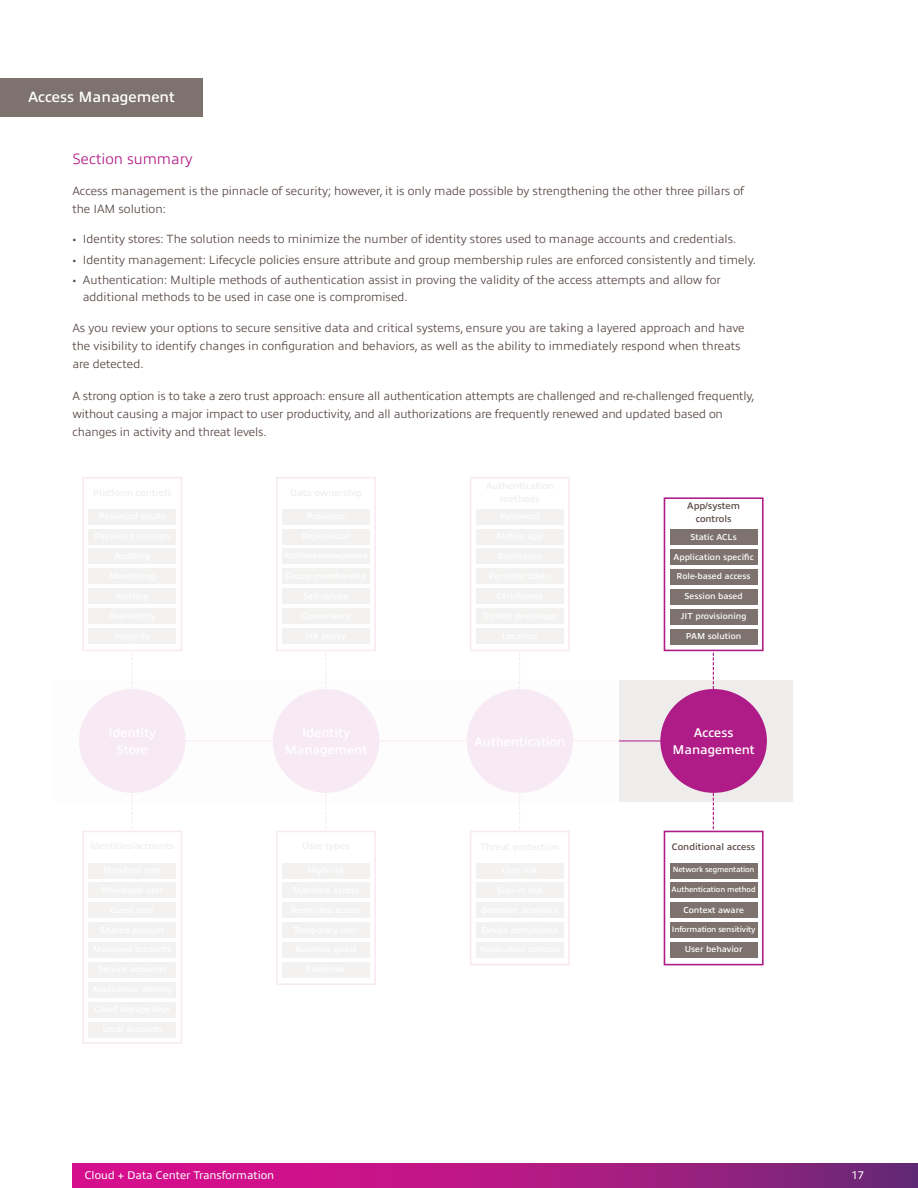
<style>
.page{position:relative;width:918px;height:1188px;background:#fff}
.page>*{position:absolute;margin:0;border:0;box-sizing:border-box;transform-origin:0 0}
.t1{font:600 15px "Allumi Pro";color:#fff}
.t2{font:300 15px "Allumi Pro";color:#b01c87}
.t3{font:600 12.75px/16.6px "Allumi Pro";color:#fff;text-align:center}
.t4{font:300 12px/18px "Allumi Pro";color:#554742}
.t5{font:11.25px "Allumi Pro";color:#fff}
.t6{font:600 9.45px/12.8px "Allumi Pro";color:#554742;text-align:center}
.t7{font:600 8.7px "Allumi Pro";color:#fff}
.t8{font:600 7.95px "Allumi Pro";letter-spacing:-.02em;color:#fff}
.t9{font:600 7.65px "Allumi Pro";letter-spacing:-.01em;color:#fff}
</style>
<div class="page">
<div style="left:0;top:78px;width:202px;height:39px;background:#7d726d"></div>
<svg style="left:72px;top:1163px;width:846px;height:25px;background:#af1983"></svg>
<div style="left:54px;top:680px;width:739px;height:122px;background:#efedec"></div>
<svg style="left:713px;top:653px;width:1px;height:36px"></svg>
<svg style="left:713px;top:793px;width:1px;height:36px"></svg>
<div style="left:664px;top:831px;width:100px;height:134px;border:2px solid #b01c87"></div>
<div style="left:670px;top:863px;width:87px;height:15px;background:#7d726d"></div>
<div style="left:670px;top:883px;width:87px;height:15px;background:#7d726d"></div>
<div style="left:670px;top:902px;width:87px;height:16px;background:#7d726d"></div>
<div style="left:670px;top:922px;width:87px;height:16px;background:#7d726d"></div>
<div style="left:670px;top:942px;width:87px;height:16px;background:#7d726d"></div>
<div style="left:664px;top:497px;width:100px;height:154px;border:2px solid #b01c87"></div>
<div style="left:670px;top:529px;width:87px;height:16px;background:#7d726d"></div>
<div style="left:670px;top:549px;width:87px;height:16px;background:#7d726d"></div>
<div style="left:670px;top:569px;width:87px;height:16px;background:#7d726d"></div>
<div style="left:670px;top:589px;width:87px;height:16px;background:#7d726d"></div>
<div style="left:670px;top:609px;width:87px;height:15px;background:#7d726d"></div>
<div style="left:670px;top:629px;width:87px;height:15px;background:#7d726d"></div>
<hr style="left:563px;top:741px;width:105px;height:1px;background:#b01c87">
<div style="left:660px;top:689px;width:107px;height:104px;background:#b01c87;border-radius:50%"></div>
<svg style="left:54px;top:477px;width:565px;height:567px"></svg>
<p class="t1" style="left:28px;top:86px;width:148px">Access Management</p>
<p class="t2" style="left:72px;top:148px;width:122px">Section summary</p>
<p class="t4" style="left:72px;top:181px;width:673px">Access management is the pinnacle of security; however, it is only made possible by strengthening the other three pillars of the IAM solution:</p>
<p class="t4" style="left:72px;top:229px;width:666px">• Identity stores: The solution needs to minimize the number of identity stores used to manage accounts and credentials.</p>
<p class="t4" style="left:72px;top:250px;width:685px">• Identity management: Lifecycle policies ensure attribute and group membership rules are enforced consistently and timely.</p>
<p class="t4" style="left:83px;top:271px;width:640px;line-height:16.5px;text-indent:-10px">• Authentication: Multiple methods of authentication assist in proving the validity of the access attempts and allow for additional methods to be used in case one is compromised.</p>
<p class="t4" style="left:72px;top:318px;width:674px">As you review your options to secure sensitive data and critical systems, ensure you are taking a layered approach and have the visibility to identify changes in configuration and behaviors, as well as the ability to immediately respond when threats are detected.</p>
<p class="t4" style="left:72px;top:385px;width:684px">A strong option is to take a zero trust approach: ensure all authentication attempts are challenged and re-challenged frequently, without causing a major impact to user productivity, and all authorizations are frequently renewed and updated based on changes in activity and threat levels.</p>
<p class="t6" style="left:687px;top:499px;width:54px">App/system controls</p>
<p class="t7" style="left:690px;top:530px;width:48px">Static ACLs</p>
<p class="t7" style="left:673px;top:550px;width:82px">Application specific</p>
<p class="t7" style="left:677px;top:570px;width:75px">Role-based access</p>
<p class="t7" style="left:684px;top:590px;width:60px">Session based</p>
<p class="t7" style="left:681px;top:610px;width:67px">JIT provisioning</p>
<p class="t7" style="left:686px;top:630px;width:57px">PAM solution</p>
<p class="t3" style="left:672px;top:724px;width:84px">Access<br>Management</p>
<p class="t6" style="left:672px;top:840px;width:85px">Conditional access</p>
<p class="t9" style="left:673px;top:864px;width:83px">Network segmentation</p>
<p class="t9" style="left:672px;top:884px;width:86px">Authentication method</p>
<p class="t7" style="left:683px;top:903px;width:62px">Context aware</p>
<p class="t8" style="left:672px;top:923px;width:85px">Information sensitivity</p>
<p class="t7" style="left:685px;top:943px;width:59px">User behavior</p>
<p class="t5" style="left:85px;top:1167px;width:191px">Cloud + Data Center Transformation</p>
<p class="t5" style="left:852px;top:1167px;width:14px">17</p>
</div>
